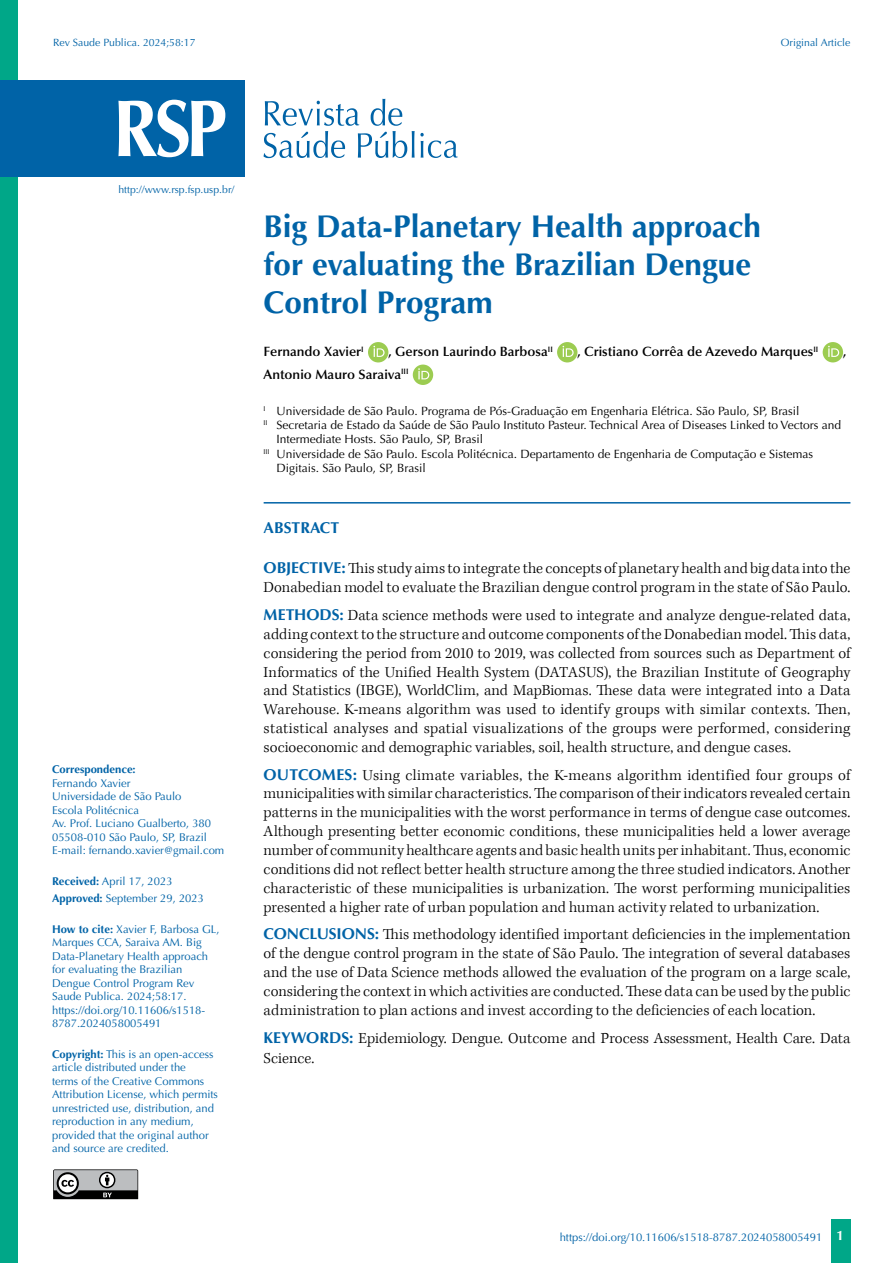
<style>
.page{position:relative;width:893px;height:1263px;background:#fff}
.page>*{position:absolute;margin:0;border:0;box-sizing:border-box;transform-origin:0 0}
.t1{font:700 31.5px/37.8px "Optima LT Std";color:#0063a7}
.t2{font:300 15.75px/18.9px "Kepler Std";letter-spacing:.005em;color:#000;text-align:justify}
.t3{font:700 15.75px "Optima LT Std";color:#0063a7}
.t4{font:600 13.5px "Optima LT Std";color:#000}
.t5{font:12px "Optima LT Std";color:#000}
.t6{font:11.25px/13.5px "Optima LT Std";color:#0063a7}
.t7{font:11.25px "Optima LT";color:#0063a7}
.t8{font:700 11.25px "Optima LT Std";color:#0063a7}
.t9{font:10.5px "Optima LT Std";color:#0063a7}
.s1{font-weight:700}
.s2{font-family:"Optima LT Std";font-weight:700;color:#0063a7}
.s3{font-family:"Optima LT Std";font-weight:700;font-size:13.5px;color:#fff}
</style>
<div class="page">
<div style="left:831px;top:1220px;width:20px;height:43px;background:#00a788"></div>
<svg style="left:53px;top:1169px;width:85px;height:30px;background:#7e7f80"></svg>
<div style="left:0;top:0;width:18px;height:1263px;background:#00a788"></div>
<hr style="left:264px;top:502px;width:586px;height:1px;background:#0063a7">
<div style="left:368px;top:342px;width:20px;height:20px;background:#9ccc51;border-radius:50%"></div>
<svg style="left:373px;top:346px;width:12px;height:11px"></svg>
<div style="left:557px;top:342px;width:20px;height:20px;background:#9ccc51;border-radius:50%"></div>
<svg style="left:562px;top:346px;width:12px;height:11px"></svg>
<div style="left:823px;top:342px;width:20px;height:20px;background:#9ccc51;border-radius:50%"></div>
<svg style="left:828px;top:346px;width:11px;height:11px"></svg>
<div style="left:413px;top:365px;width:20px;height:20px;background:#9ccc51;border-radius:50%"></div>
<svg style="left:418px;top:368px;width:11px;height:11px"></svg>
<svg style="left:263px;top:99px;width:195px;height:59px"></svg>
<div style="left:0;top:80px;width:244px;height:96px;background:#0063a7"></div>
<svg style="left:118px;top:100px;width:107px;height:57px"></svg>
<p class="t9" style="left:53px;top:36px;width:144px">Rev Saude Publica. 2024;58:17</p>
<p class="t9" style="left:781px;top:36px;width:71px">Original Article</p>
<p class="t9" style="left:118px;top:183px;width:117px">http://www.rsp.fsp.usp.br/</p>
<p class="t8" style="left:52px;top:763px;width:85px">Correspondence:</p>
<p class="t6" style="left:52px;top:776px;width:174px">Fernando Xavier<br>Universidade de São Paulo<br>Escola Politécnica<br>Av. Prof. Luciano Gualberto, 380<br>05508-010 São Paulo, SP, Brazil<br>E-mail: fernando.xavier@gmail.com</p>
<p class="t6" style="left:52px;top:872px;width:153px;line-height:17.7px"><span class="s1">Received:</span> April 17, 2023<br><span class="s1">Approved:</span> September 29, 2023</p>
<p class="t6" style="left:52px;top:922px;width:169px"><span class="s1">How to cite:</span> Xavier F, Barbosa GL,<br>Marques CCA, Saraiva AM. Big<br>Data-Planetary Health approach for evaluating the Brazilian<br>Dengue Control Program Rev<br>Saude Publica. 2024;58:17. https://doi.org/10.11606/s1518-<br>8787.2024058005491</p>
<p class="t6" style="left:52px;top:1047px;width:167px"><span class="s1">Copyright:</span> This is an open-access article distributed under the<br>terms of the Creative Commons<br>Attribution License, which permits unrestricted use, distribution, and reproduction in any medium, provided that the original author and source are credited.</p>
<h1 class="t1" style="left:264px;top:208px;width:499px">Big Data-Planetary Health approach for evaluating the Brazilian Dengue<br>Control Program</h1>
<p class="t4" style="left:264px;top:344px;width:102px">Fernando Xavier<sup>I</sup></p>
<p class="t4" style="left:388px;top:344px;width:166px">, Gerson Laurindo Barbosa<sup>II</sup></p>
<p class="t4" style="left:577px;top:344px;width:242px">, Cristiano Corrêa de Azevedo Marques<sup>II</sup></p>
<p class="t4" style="left:843px;top:344px;width:5px">,</p>
<p class="t4" style="left:264px;top:366px;width:146px">Antonio Mauro Saraiva<sup>III</sup></p>
<p class="t5" style="left:264px;top:404px;width:537px"><sup>I</sup> Universidade de São Paulo. Programa de Pós-Graduação em Engenharia Elétrica. São Paulo, SP, Brasil</p>
<p class="t5" style="left:264px;top:418px;width:579px"><sup>II</sup> Secretaria de Estado da Saúde de São Paulo Instituto Pasteur. Technical Area of Diseases Linked to Vectors and</p>
<p class="t5" style="left:276px;top:432px;width:208px">Intermediate Hosts. São Paulo, SP, Brasil</p>
<p class="t5" style="left:264px;top:447px;width:551px"><sup>III</sup> Universidade de São Paulo. Escola Politécnica. Departamento de Engenharia de Computação e Sistemas</p>
<p class="t5" style="left:276px;top:461px;width:151px">Digitais. São Paulo, SP, Brasil</p>
<p class="t3" style="left:264px;top:519px;width:77px">ABSTRACT</p>
<p class="t2" style="left:264px;top:560px;width:588px"><span class="s2">OBJECTIVE:</span> This study aims to integrate the concepts of planetary health and big data into the<br>Donabedian model to evaluate the Brazilian dengue control program in the state of São Paulo.</p>
<p class="t2" style="left:264px;top:606px;width:588px"><span class="s2">METHODS:</span> Data science methods were used to integrate and analyze dengue-related data, adding context to the structure and outcome components of the Donabedian model. This data, considering the period from 2010 to 2019, was collected from sources such as Department of Informatics of the Unified Health System (DATASUS), the Brazilian Institute of Geography and Statistics (IBGE), WorldClim, and MapBiomas. These data were integrated into a Data Warehouse. K-means algorithm was used to identify groups with similar contexts. Then, statistical analyses and spatial visualizations of the groups were performed, considering socioeconomic and demographic variables, soil, health structure, and dengue cases.</p>
<p class="t2" style="left:264px;top:766px;width:588px"><span class="s2">OUTCOMES:</span> Using climate variables, the K-means algorithm identified four groups of municipalities with similar characteristics. The comparison of their indicators revealed certain patterns in the municipalities with the worst performance in terms of dengue case outcomes.<br>Although presenting better economic conditions, these municipalities held a lower average number of community healthcare agents and basic health units per inhabitant. Thus, economic conditions did not reflect better health structure among the three studied indicators. Another characteristic of these municipalities is urbanization. The worst performing municipalities presented a higher rate of urban population and human activity related to urbanization.</p>
<p class="t2" style="left:264px;top:925px;width:588px"><span class="s2">CONCLUSIONS:</span> This methodology identified important deficiencies in the implementation of the dengue control program in the state of São Paulo. The integration of several databases and the use of Data Science methods allowed the evaluation of the program on a large scale, considering the context in which activities are conducted. These data can be used by the public administration to plan actions and invest according to the deficiencies of each location.</p>
<p class="t2" style="left:264px;top:1029px;width:588px;line-height:19.8px"><span class="s2">KEYWORDS:</span> Epidemiology. Dengue. Outcome and Process Assessment, Health Care. Data<br>Science.</p>
<p class="t7" style="left:560px;top:1230px;width:286px">https://doi.org/10.11606/s1518-8787.2024058005491 <span class="s3">1</span></p>
</div>
